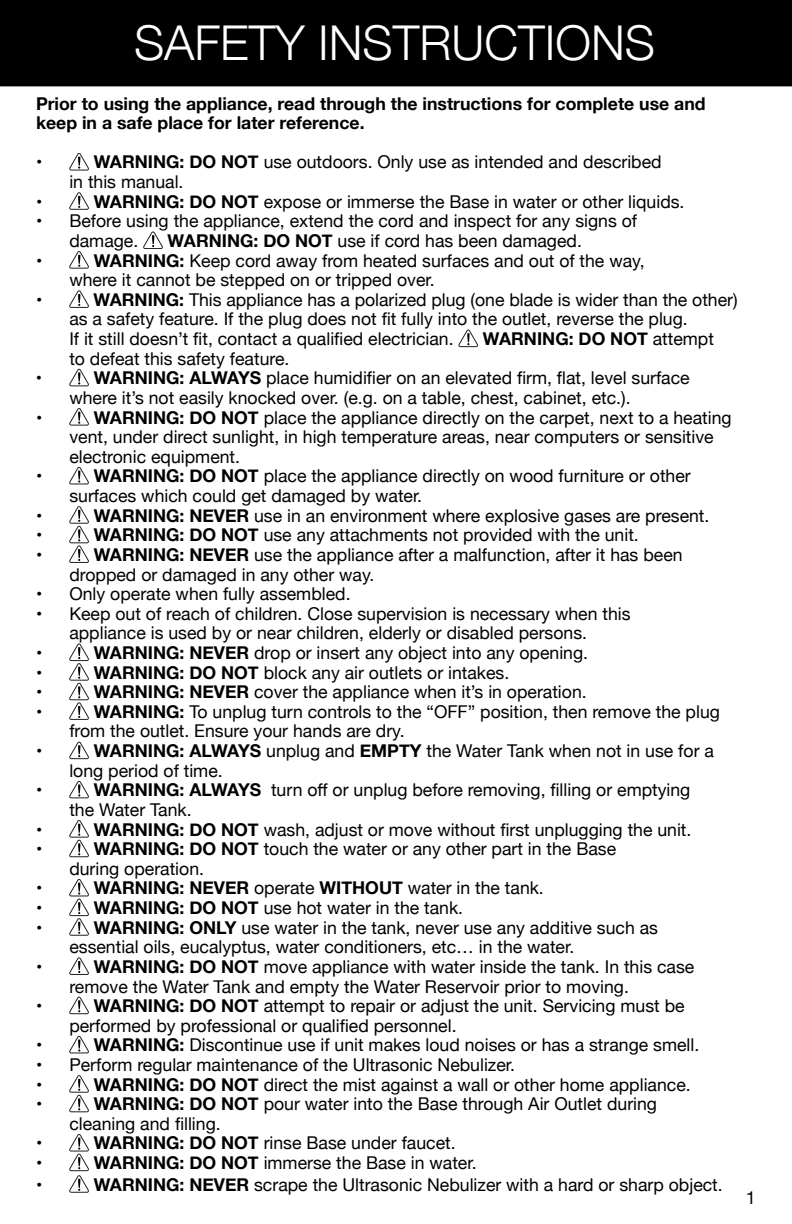
<style>
.page{position:relative;width:792px;height:1224px;background:#fff}
.page>*{position:absolute;margin:0;border:0;box-sizing:border-box;transform-origin:0 0}
.t1{font:300 48px "Helvetica Neue";color:#fff}
.t2{font:18px "Helvetica Neue";color:#000}
.t3{font:17.6px/19.6px "Helvetica Neue";color:#000}
.t4{font:700 17.6px/19.6px "Helvetica Neue";color:#000}
.s1{font-weight:700}
.s2{font-weight:400}
</style>
<div class="page">
<div style="left:0;top:0;width:792px;height:86px;background:#000"></div>
<svg style="left:69px;top:153px;width:20px;height:18px"></svg>
<svg style="left:69px;top:192px;width:20px;height:18px"></svg>
<svg style="left:143px;top:231px;width:20px;height:18px"></svg>
<svg style="left:69px;top:251px;width:20px;height:18px"></svg>
<svg style="left:69px;top:290px;width:20px;height:18px"></svg>
<svg style="left:458px;top:329px;width:21px;height:18px"></svg>
<svg style="left:69px;top:369px;width:20px;height:18px"></svg>
<svg style="left:69px;top:408px;width:20px;height:18px"></svg>
<svg style="left:69px;top:467px;width:20px;height:18px"></svg>
<svg style="left:69px;top:506px;width:20px;height:57px"></svg>
<svg style="left:69px;top:643px;width:20px;height:77px"></svg>
<svg style="left:69px;top:741px;width:20px;height:18px"></svg>
<svg style="left:69px;top:781px;width:20px;height:18px"></svg>
<svg style="left:69px;top:820px;width:20px;height:38px"></svg>
<svg style="left:69px;top:879px;width:20px;height:57px"></svg>
<svg style="left:69px;top:957px;width:20px;height:18px"></svg>
<svg style="left:69px;top:996px;width:20px;height:19px"></svg>
<svg style="left:69px;top:1036px;width:20px;height:18px"></svg>
<svg style="left:69px;top:1075px;width:20px;height:38px"></svg>
<svg style="left:69px;top:1134px;width:20px;height:59px"></svg>
<h1 class="t1" style="left:134px;top:4px;width:523px">SAFETY INSTRUCTIONS</h1>
<p class="t4" style="left:36px;top:94px;width:671px">Prior to using the appliance, read through the instructions for complete use and keep in a safe place for later reference.</p>
<p class="t3" style="left:36px;top:153px;width:8px">•</p>
<p class="t3" style="left:69px;top:153px;width:594px;text-indent:24px"><span class="s1">WARNING: DO NOT</span> use outdoors. Only use as intended and described in this manual.</p>
<p class="t3" style="left:36px;top:193px;width:8px">•</p>
<p class="t3" style="left:94px;top:193px;width:592px"><span class="s1">WARNING: DO NOT</span> expose or immerse the Base in water or other liquids.</p>
<p class="t3" style="left:69px;top:212px;width:569px;text-indent:-33px">• Before using the appliance, extend the cord and inspect for any signs of damage.</p>
<p class="t3" style="left:168px;top:232px;width:416px"><span class="s1">WARNING: DO NOT</span> use if cord has been damaged.</p>
<p class="t3" style="left:36px;top:252px;width:8px">•</p>
<p class="t3" style="left:69px;top:252px;width:577px;text-indent:24px"><span class="s1">WARNING:</span> Keep cord away from heated surfaces and out of the way, where it cannot be stepped on or tripped over.</p>
<p class="t3" style="left:36px;top:291px;width:8px">•</p>
<p class="t3" style="left:69px;top:291px;width:670px;text-indent:24px"><span class="s1">WARNING:</span> This appliance has a polarized plug (one blade is wider than the other) as a safety feature. If the plug does not fit fully into the outlet, reverse the plug.<br>If it still doesn’t fit, contact a qualified electrician.</p>
<p class="t4" style="left:483px;top:329px;width:233px">WARNING: DO NOT <span class="s2">attempt</span></p>
<p class="t3" style="left:69px;top:350px;width:222px">to defeat this safety feature.</p>
<p class="t3" style="left:36px;top:369px;width:8px">•</p>
<p class="t3" style="left:69px;top:369px;width:622px;text-indent:24px"><span class="s1">WARNING: ALWAYS</span> place humidifier on an elevated firm, flat, level surface where it’s not easily knocked over. (e.g. on a table, chest, cabinet, etc.).</p>
<p class="t3" style="left:36px;top:408px;width:8px">•</p>
<p class="t3" style="left:69px;top:409px;width:664px;text-indent:24px"><span class="s1">WARNING: DO NOT</span> place the appliance directly on the carpet, next to a heating vent, under direct sunlight, in high temperature areas, near computers or sensitive electronic equipment.</p>
<p class="t3" style="left:36px;top:467px;width:8px">•</p>
<p class="t3" style="left:69px;top:467px;width:623px;text-indent:24px"><span class="s1">WARNING: DO NOT</span> place the appliance directly on wood furniture or other surfaces which could get damaged by water.</p>
<p class="t3" style="left:36px;top:507px;width:8px">•</p>
<p class="t3" style="left:94px;top:507px;width:617px"><span class="s1">WARNING: NEVER</span> use in an environment where explosive gases are present.</p>
<p class="t3" style="left:36px;top:526px;width:8px">•</p>
<p class="t3" style="left:94px;top:526px;width:547px"><span class="s1">WARNING: DO NOT</span> use any attachments not provided with the unit.</p>
<p class="t3" style="left:36px;top:546px;width:8px">•</p>
<p class="t3" style="left:69px;top:546px;width:615px;text-indent:24px"><span class="s1">WARNING: NEVER</span> use the appliance after a malfunction, after it has been dropped or damaged in any other way.</p>
<p class="t3" style="left:36px;top:585px;width:316px">• Only operate when fully assembled.</p>
<p class="t3" style="left:36px;top:605px;width:596px">• Keep out of reach of children. Close supervision is necessary when this</p>
<p class="t3" style="left:69px;top:624px;width:519px">appliance is used by or near children, elderly or disabled persons.</p>
<p class="t3" style="left:36px;top:644px;width:8px">•</p>
<p class="t3" style="left:94px;top:644px;width:496px"><span class="s1">WARNING: NEVER</span> drop or insert any object into any opening.</p>
<p class="t3" style="left:36px;top:664px;width:8px">•</p>
<p class="t3" style="left:94px;top:664px;width:417px"><span class="s1">WARNING: DO NOT</span> block any air outlets or intakes.</p>
<p class="t3" style="left:36px;top:683px;width:8px">•</p>
<p class="t3" style="left:94px;top:683px;width:495px"><span class="s1">WARNING: NEVER</span> cover the appliance when it’s in operation.</p>
<p class="t3" style="left:36px;top:703px;width:8px">•</p>
<p class="t3" style="left:69px;top:703px;width:652px;text-indent:24px"><span class="s1">WARNING:</span> To unplug turn controls to the “OFF” position, then remove the plug from the outlet. Ensure your hands are dry.</p>
<p class="t3" style="left:36px;top:742px;width:8px">•</p>
<p class="t3" style="left:69px;top:742px;width:646px;text-indent:24px"><span class="s1">WARNING: ALWAYS</span> unplug and <span class="s1">EMPTY</span> the Water Tank when not in use for a long period of time.</p>
<p class="t3" style="left:36px;top:781px;width:8px">•</p>
<p class="t3" style="left:69px;top:781px;width:623px;text-indent:24px"><span class="s1">WARNING: ALWAYS</span> turn off or unplug before removing, filling or emptying the Water Tank.</p>
<p class="t3" style="left:36px;top:821px;width:8px">•</p>
<p class="t3" style="left:94px;top:821px;width:599px"><span class="s1">WARNING: DO NOT</span> wash, adjust or move without first unplugging the unit.</p>
<p class="t3" style="left:36px;top:840px;width:8px">•</p>
<p class="t3" style="left:69px;top:840px;width:548px;text-indent:24px"><span class="s1">WARNING: DO NOT</span> touch the water or any other part in the Base during operation.</p>
<p class="t3" style="left:36px;top:879px;width:8px">•</p>
<p class="t3" style="left:94px;top:879px;width:452px"><span class="s1">WARNING: NEVER</span> operate <span class="s1">WITHOUT</span> water in the tank.</p>
<p class="t3" style="left:36px;top:899px;width:8px">•</p>
<p class="t3" style="left:94px;top:899px;width:371px"><span class="s1">WARNING: DO NOT</span> use hot water in the tank.</p>
<p class="t3" style="left:36px;top:919px;width:8px">•</p>
<p class="t3" style="left:69px;top:919px;width:590px;text-indent:24px"><span class="s1">WARNING: ONLY</span> use water in the tank, never use any additive such as essential oils, eucalyptus, water conditioners, etc… in the water.</p>
<p class="t3" style="left:36px;top:958px;width:8px">•</p>
<p class="t3" style="left:69px;top:958px;width:627px;text-indent:24px"><span class="s1">WARNING: DO NOT</span> move appliance with water inside the tank. In this case remove the Water Tank and empty the Water Reservoir prior to moving.</p>
<p class="t3" style="left:36px;top:997px;width:8px">•</p>
<p class="t3" style="left:69px;top:997px;width:617px;text-indent:24px"><span class="s1">WARNING: DO NOT</span> attempt to repair or adjust the unit. Servicing must be performed by professional or qualified personnel.</p>
<p class="t3" style="left:36px;top:1036px;width:8px">•</p>
<p class="t3" style="left:94px;top:1036px;width:607px"><span class="s1">WARNING:</span> Discontinue use if unit makes loud noises or has a strange smell.</p>
<p class="t3" style="left:36px;top:1056px;width:481px">• Perform regular maintenance of the Ultrasonic Nebulizer. •</p>
<p class="t3" style="left:94px;top:1076px;width:599px"><span class="s1">WARNING: DO NOT</span> direct the mist against a wall or other home appliance.</p>
<p class="t3" style="left:36px;top:1095px;width:8px">•</p>
<p class="t3" style="left:69px;top:1095px;width:589px;text-indent:24px"><span class="s1">WARNING: DO NOT</span> pour water into the Base through Air Outlet during cleaning and filling.</p>
<p class="t3" style="left:36px;top:1134px;width:8px">•</p>
<p class="t3" style="left:94px;top:1134px;width:363px"><span class="s1">WARNING: DO NOT</span> rinse Base under faucet.</p>
<p class="t3" style="left:36px;top:1154px;width:8px">•</p>
<p class="t3" style="left:94px;top:1154px;width:384px"><span class="s1">WARNING: DO NOT</span> immerse the Base in water.</p>
<p class="t3" style="left:36px;top:1176px;width:8px">•</p>
<p class="t3" style="left:94px;top:1176px;width:631px"><span class="s1">WARNING: NEVER</span> scrape the Ultrasonic Nebulizer with a hard or sharp object.</p>
<p class="t2" style="left:746px;top:1184px;width:12px">1</p>
</div>
